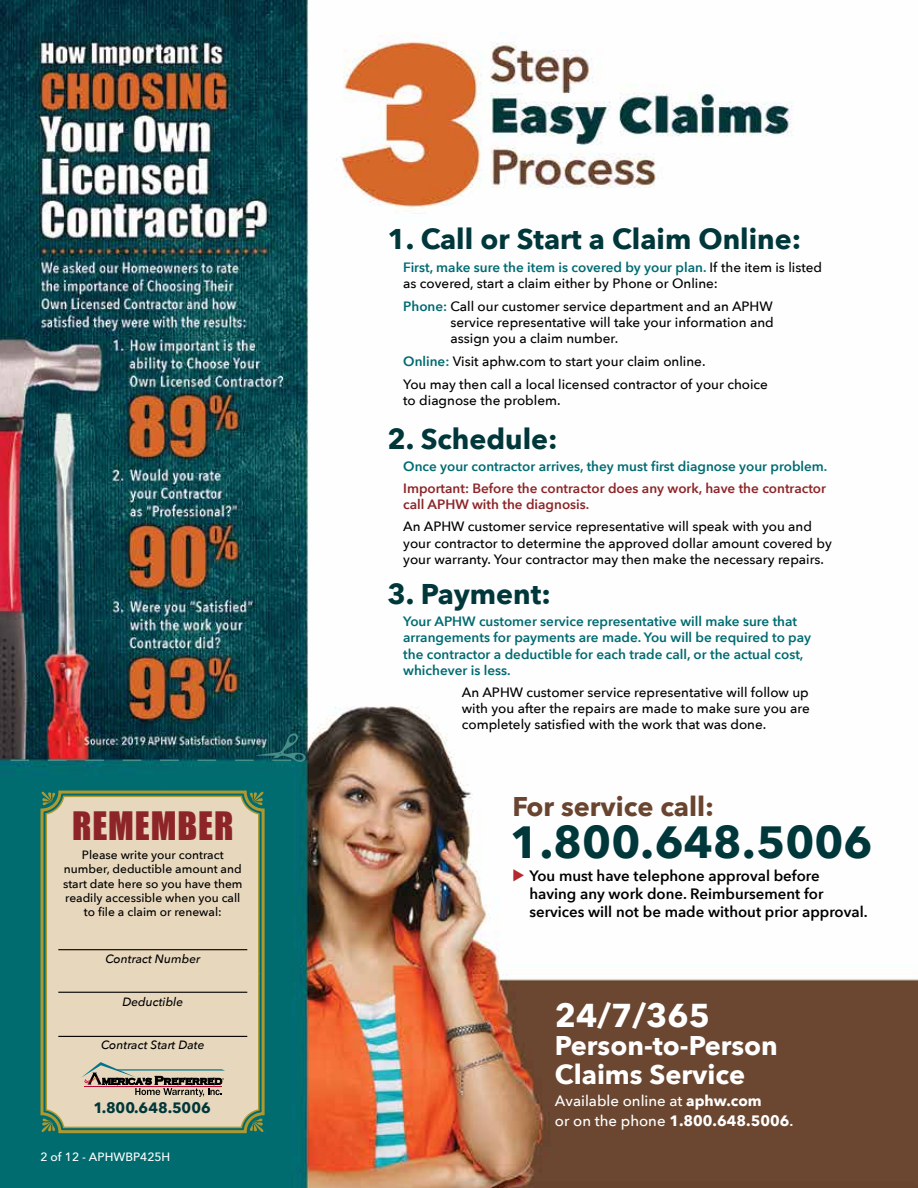
<style>
.page{position:relative;width:918px;height:1188px;background:#fff}
.page>*{position:absolute;margin:0;border:0;box-sizing:border-box;transform-origin:0 0}
.t1{font:700 45px "Avenir Next";color:#00373a}
.t2{font:36px "Impact";letter-spacing:.025em;color:#8d2528}
.t3{font:700 33px "Avenir Next";color:#fff}
.t4{font:700 28.5px "Avenir Next";color:#00373a}
.t5{font:700 27px/28.5px "Avenir Next";color:#fff}
.t6{font:700 27px "Avenir Next";color:#694530}
.t7{font:600 15px/18px "Avenir Next";color:#000}
.t8{font:500 15px/19.5px "Avenir Next";color:#fff}
.t9{font:700 15px "Avenir Next";color:#00373a}
.t10{font:500 13.5px/16.2px "Avenir Next";color:#000}
.t11{font:600 13.5px/16.2px "Avenir Next";color:#006b71}
.t12{font:600 13.5px/16.2px "Avenir Next";color:#8d2528}
.t13{font:500 12px/14.4px "Avenir Next";color:#000;text-align:center}
.t14{font:italic 500 12px "Avenir Next";color:#000}
.t15{font:500 12px "Avenir Next";color:#fff}
.s1{font-weight:600;color:#006b71}
.s2{font-weight:600;color:#006a71}
.s3{font-weight:700}
.s4{font-weight:600}
</style>
<div class="page">
<img style="left:0;top:0;width:918px;height:1188px">
<svg style="left:40px;top:791px;width:225px;height:342px;background:#6a8749"></svg>
<div style="left:45px;top:795px;width:215px;height:334px;background:#e7d7bd"></div>
<svg style="left:249px;top:791px;width:15px;height:15px"></svg>
<svg style="left:249px;top:1118px;width:15px;height:14px"></svg>
<svg style="left:41px;top:791px;width:15px;height:15px"></svg>
<svg style="left:41px;top:1118px;width:15px;height:14px"></svg>
<hr style="left:58px;top:949px;width:189px;height:1px;background:#000">
<hr style="left:58px;top:1036px;width:189px;height:1px;background:#000">
<hr style="left:58px;top:992px;width:189px;height:1px;background:#000">
<img style="left:0;top:733px;width:306px;height:29px">
<svg style="left:81px;top:1062px;width:144px;height:35px;background:#afa392"></svg>
<svg style="left:513px;top:870px;width:11px;height:12px"></svg>
<h2 class="t2" style="left:72px;top:798px;width:163px">REMEMBER</h2>
<p class="t13" style="left:63px;top:847px;width:181px">Please write your contract number, deductible amount and start date here so you have them readily accessible when you call to file a claim or renewal:</p>
<p class="t14" style="left:105px;top:949px;width:96px">Contract Number</p>
<p class="t14" style="left:122px;top:991px;width:62px">Deductible</p>
<p class="t14" style="left:101px;top:1035px;width:105px">Contract Start Date</p>
<p class="t9" style="left:94px;top:1095px;width:119px">1.800.648.5006</p>
<p class="t15" style="left:40px;top:1147px;width:131px">2 of 12 - APHWBP425H</p>
<h3 class="t4" style="left:388px;top:215px;width:415px">1. Call or Start a Claim Online:</h3>
<p class="t10" style="left:403px;top:258px;width:420px"><span class="s1">First, make sure the item is covered by your plan.</span> If the item is listed as covered, start a claim either by Phone or Online:</p>
<p class="t10" style="left:451px;top:298px;width:325px;text-align:justify;text-indent:-47px"><span class="s2">Phone:</span> Call our customer service department and an APHW service representative will take your information and assign you a claim number.</p>
<p class="t10" style="left:403px;top:350px;width:366px;line-height:23px"><span class="s1">Online:</span> Visit aphw.com to start your claim online.<br>You may then call a local licensed contractor of your choice</p>
<p class="t10" style="left:403px;top:392px;width:159px">to diagnose the problem.</p>
<h3 class="t4" style="left:388px;top:414px;width:172px">2. Schedule:</h3>
<p class="t11" style="left:403px;top:458px;width:426px">Once your contractor arrives, they must first diagnose your problem.</p>
<p class="t12" style="left:403px;top:480px;width:424px">Important: Before the contractor does any work, have the contractor call APHW with the diagnosis.</p>
<p class="t10" style="left:403px;top:518px;width:430px">An APHW customer service representative will speak with you and your contractor to determine the approved dollar amount covered by your warranty. Your contractor may then make the necessary repairs.</p>
<h3 class="t4" style="left:388px;top:569px;width:165px">3. Payment:</h3>
<p class="t11" style="left:403px;top:613px;width:409px">Your APHW customer service representative will make sure that arrangements for payments are made. You will be required to pay the contractor a deductible for each trade call, or the actual cost, whichever is less.</p>
<p class="t10" style="left:462px;top:684px;width:350px;text-align:justify">An APHW customer service representative will follow up with you after the repairs are made to make sure you are completely satisfied with the work that was done.</p>
<h3 class="t6" style="left:512px;top:784px;width:203px">For service call:</h3>
<h1 class="t1" style="left:510px;top:803px;width:364px">1.800.648.5006</h1>
<p class="t7" style="left:529px;top:866px;width:340px">You must have telephone approval before having any work done. Reimbursement for services will not be made without prior approval.</p>
<h3 class="t3" style="left:555px;top:986px;width:157px">24/7/365</h3>
<h3 class="t5" style="left:555px;top:1031px;width:225px">Person-to-Person<br>Claims Service</h3>
<p class="t8" style="left:555px;top:1091px;width:240px">Available online at <span class="s3">aphw.com<br></span>or on the phone <span class="s3">1.800.648.5006</span><span class="s4">.</span></p>
</div>
